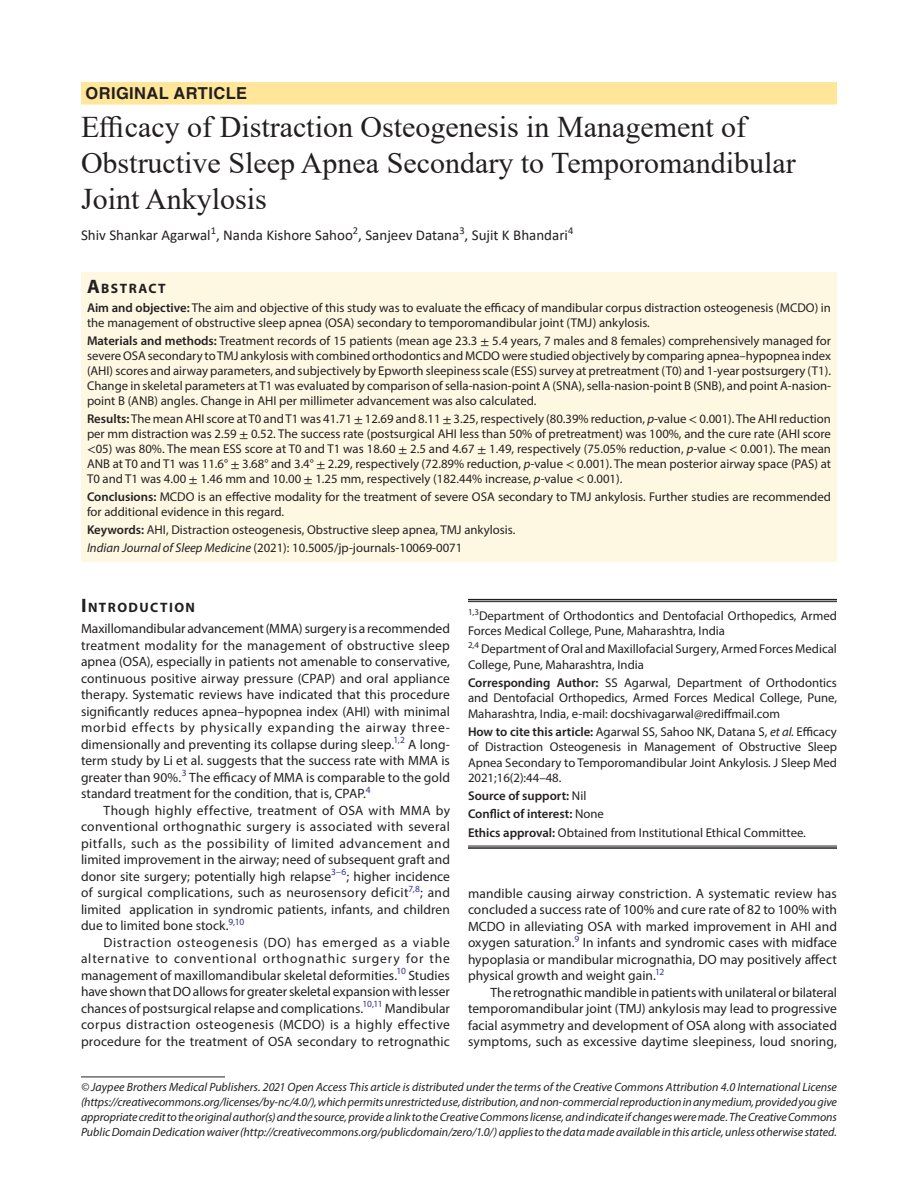
<style>
.page{position:relative;width:918px;height:1188px;background:#fff}
.page>*{position:absolute;margin:0;border:0;box-sizing:border-box;transform-origin:0 0}
.t1{font:30px/36px "Times New Roman";color:#231f20}
.IJSM-ART{font:700 16.5px "Helvetica LT Std";letter-spacing:.025em;color:#231f20}
.AuthorName{font:15px "Calibri";color:#231f20}
.Head-1-first{font:700 13.65px "Myriad Pro";letter-spacing:.105em;color:#231f20}
.AbstractTitle{font:700 13.65px "Myriad Pro";letter-spacing:.105em;color:#231f20}
.Para-Indent{font:13.5px/16.5px "Myriad Pro";letter-spacing:.005em;color:#231f20;text-align:justify}
.Para-NoIndent{font:13.5px/16.5px "Myriad Pro";color:#231f20;text-align:justify}
.Keywords{font:12.75px/15px "Myriad Pro";color:#231f20}
.Corollary-Para{font:12.75px/15.3px "Myriad Pro";color:#231f20;text-align:justify}
.Affiliation-first{font:12.75px/15.3px "Myriad Pro";color:#231f20}
.Affiliation{font:12.75px/15.3px "Myriad Pro";color:#231f20}
.Journal-DOI{font:12.75px "Myriad Pro";color:#231f20}
.Corollary-Para-last{font:12.75px "Myriad Pro";color:#231f20}
.Corollary-Para-2{font:600 12.75px "Myriad Pro";color:#231f20}
.FootNote{font:italic 12px/15px "Myriad Pro";color:#231f20;text-align:justify}
.s1{font-size:19.5px}
.s2{font-weight:600}
.s3{font-family:"STIX General"}
.s4{font-style:italic}
.s5{font-weight:400}
</style>
<div class="page">
<div style="left:81px;top:82px;width:756px;height:23px;background:#ffe698"></div>
<div style="left:81px;top:272px;width:756px;height:26px;background:#fef8e3"></div>
<div style="left:81px;top:297px;width:756px;height:39px;background:#fef8e3"></div>
<div style="left:81px;top:330px;width:756px;height:84px;background:#fef8e3"></div>
<div style="left:81px;top:408px;width:756px;height:85px;background:#fef8e3"></div>
<div style="left:81px;top:486px;width:756px;height:39px;background:#fef8e3"></div>
<div style="left:81px;top:519px;width:756px;height:24px;background:#fef8e3"></div>
<div style="left:81px;top:537px;width:756px;height:24px;background:#fef8e3"></div>
<hr style="left:81px;top:1077px;width:144px;height:1px;background:#231f20">
<hr style="left:468px;top:599px;width:369px;height:1px;background:#231f20">
<hr style="left:468px;top:601px;width:369px;height:1px;background:#231f20">
<hr style="left:468px;top:846px;width:369px;height:1px;background:#231f20">
<hr style="left:468px;top:847px;width:369px;height:2px;background:#231f20">
<p class="IJSM-ART" style="left:86px;top:83px;width:163px">ORIGINAL ARTICLE</p>
<p class="t1" style="left:81px;top:108px;width:716px">Efficacy of Distraction Osteogenesis in Management of<br>Obstructive Sleep Apnea Secondary to Temporomandibular<br>Joint Ankylosis</p>
<p class="AuthorName" style="left:81px;top:225px;width:494px">Shiv Shankar Agarwal<sup>1</sup>, Nanda Kishore Sahoo<sup>2</sup>, Sanjeev Datana<sup>3</sup>, Sujit K Bhandari<sup>4</sup></p>
<p class="AbstractTitle" style="left:87px;top:279px;width:80px"><span class="s1">A</span>BSTRACT</p>
<p class="Keywords" style="left:87px;top:300px;width:746px"><span class="s2">Aim and objective:</span> The aim and objective of this study was to evaluate the efficacy of mandibular corpus distraction osteogenesis (MCDO) in the management of obstructive sleep apnea (OSA) secondary to temporomandibular joint (TMJ) ankylosis.</p>
<p class="Keywords" style="left:87px;top:333px;width:746px;text-align:justify"><span class="s2">Materials and methods:</span> Treatment records of 15 patients (mean age 23.3 <span class="s3">±</span> 5.4 years, 7 males and 8 females) comprehensively managed for severe OSA secondary to TMJ ankylosis with combined orthodontics and MCDO were studied objectively by comparing apnea–hypopnea index (AHI) scores and airway parameters, and subjectively by Epworth sleepiness scale (ESS) survey at pretreatment (T0) and 1-year postsurgery (T1).<br>Change in skeletal parameters at T1 was evaluated by comparison of sella-nasion-point A (SNA), sella-nasion-point B (SNB), and point A-nasion&shy;point B (ANB) angles. Change in AHI per millimeter advancement was also calculated.</p>
<p class="Keywords" style="left:87px;top:411px;width:746px;text-align:justify"><span class="s2">Results:</span> The mean AHI score at T0 and T1 was 41.71 <span class="s3">±</span> 12.69 and 8.11 <span class="s3">±</span> 3.25, respectively (80.39% reduction, <span class="s4">p</span>-value <span class="s3">&lt;</span> 0.001). The AHI reduction per mm distraction was 2.59 <span class="s3">±</span> 0.52. The success rate (postsurgical AHI less than 50% of pretreatment) was 100%, and the cure rate (AHI score <span class="s3">&lt;</span>05) was 80%. The mean ESS score at T0 and T1 was 18.60 <span class="s3">±</span> 2.5 and 4.67 <span class="s3">±</span> 1.49, respectively (75.05% reduction, <span class="s4">p</span>-value <span class="s3">&lt;</span> 0.001). The mean ANB at T0 and T1 was 11.6° <span class="s3">±</span> 3.68° and 3.4° <span class="s3">±</span> 2.29, respectively (72.89% reduction, <span class="s4">p</span>-value <span class="s3">&lt;</span> 0.001). The mean posterior airway space (PAS) at T0 and T1 was 4.00 <span class="s3">±</span> 1.46 mm and 10.00 <span class="s3">±</span> 1.25 mm, respectively (182.44% increase, <span class="s4">p</span>-value <span class="s3">&lt;</span> 0.001).</p>
<p class="Keywords" style="left:87px;top:489px;width:745px"><span class="s2">Conclusions:</span> MCDO is an effective modality for the treatment of severe OSA secondary to TMJ ankylosis. Further studies are recommended for additional evidence in this regard.</p>
<p class="Keywords" style="left:87px;top:522px;width:430px"><span class="s2">Keywords:</span> AHI, Distraction osteogenesis, Obstructive sleep apnea, TMJ ankylosis.</p>
<p class="Journal-DOI" style="left:87px;top:540px;width:377px"><span class="s4">Indian Journal of Sleep Medicine</span> (2021): 10.5005/jp-journals-10069-0071</p>
<p class="Head-1-first" style="left:81px;top:599px;width:116px"><span class="s1">I</span>NTRODUCTION</p>
<p class="Para-NoIndent" style="left:81px;top:620px;width:371px">Maxillomandibular advancement (MMA) surgery is a recommended treatment modality for the management of obstructive sleep apnea (OSA), especially in patients not amenable to conservative, continuous positive airway pressure (CPAP) and oral appliance therapy. Systematic reviews have indicated that this procedure significantly reduces apnea–hypopnea index (AHI) with minimal morbid effects by physically expanding the airway three&shy;dimensionally and preventing its collapse during sleep.<sup>1,2</sup> A long&shy;term study by Li et al. suggests that the success rate with MMA is greater than 90%.<sup>3</sup> The efficacy of MMA is comparable to the gold standard treatment for the condition, that is, CPAP.<sup>4</sup></p>
<p class="Para-Indent" style="left:81px;top:802px;width:371px;text-indent:22px">Though highly effective, treatment of OSA with MMA by conventional orthognathic surgery is associated with several pitfalls, such as the possibility of limited advancement and limited improvement in the airway; need of subsequent graft and donor site surgery; potentially high relapse<sup>3–6</sup>; higher incidence of surgical complications, such as neurosensory deficit<sup>7,8</sup>; and limited application in syndromic patients, infants, and children due to limited bone stock.<sup>9,10</sup></p>
<p class="Para-Indent" style="left:81px;top:934px;width:371px;text-indent:22px">Distraction osteogenesis (DO) has emerged as a viable alternative to conventional orthognathic surgery for the management of maxillomandibular skeletal deformities.<sup>10</sup> Studies have shown that DO allows for greater skeletal expansion with lesser chances of postsurgical relapse and complications.<sup>10,11</sup> Mandibular corpus distraction osteogenesis (MCDO) is a highly effective procedure for the treatment of OSA secondary to retrognathic</p>
<p class="FootNote" style="left:81px;top:1079px;width:758px">© Jaypee Brothers Medical Publishers. 2021 Open Access This article is distributed under the terms of the Creative Commons Attribution 4.0 International License (https://creativecommons.org/licenses/by-nc/4.0/), which permits unrestricted use, distribution, and non-commercial reproduction in any medium, provided you give appropriate credit to the original author(s) and the source, provide a link to the Creative Commons license, and indicate if changes were made. The Creative Commons Public Domain Dedication waiver (http://creativecommons.org/publicdomain/zero/1.0/) applies to the data made available in this article, unless otherwise stated.</p>
<p class="Affiliation-first" style="left:468px;top:608px;width:370px"><sup>1,3</sup>Department of Orthodontics and Dentofacial Orthopedics, Armed<br>Forces Medical College, Pune, Maharashtra, India</p>
<p class="Affiliation" style="left:468px;top:641px;width:370px"><sup>2,4</sup> Department of Oral and Maxillofacial Surgery, Armed Forces Medical<br>College, Pune, Maharashtra, India</p>
<p class="Corollary-Para" style="left:468px;top:675px;width:371px"><span class="s2">Corresponding Author:</span> SS Agarwal, Department of Orthodontics and Dentofacial Orthopedics, Armed Forces Medical College, Pune, Maharashtra, India, e-mail: docshivagarwal@rediffmail.com</p>
<p class="Corollary-Para" style="left:468px;top:724px;width:371px"><span class="s2">How to cite this article:</span> Agarwal SS, Sahoo NK, Datana S, <span class="s4">et al.</span> Efficacy of Distraction Osteogenesis in Management of Obstructive Sleep Apnea Secondary to Temporomandibular Joint Ankylosis. J Sleep Med 2021;16(2):44–48.</p>
<p class="Corollary-Para-2" style="left:468px;top:788px;width:120px">Source of support: <span class="s5">Nil</span></p>
<p class="Corollary-Para-2" style="left:468px;top:806px;width:137px">Conflict of interest: <span class="s5">None</span></p>
<p class="Corollary-Para-last" style="left:468px;top:825px;width:339px"><span class="s2">Ethics approval:</span> Obtained from Institutional Ethical Committee.</p>
<p class="Para-Indent" style="left:468px;top:885px;width:371px">mandible causing airway constriction. A systematic review has concluded a success rate of 100% and cure rate of 82 to 100% with MCDO in alleviating OSA with marked improvement in AHI and oxygen saturation.<sup>9</sup> In infants and syndromic cases with midface hypoplasia or mandibular micrognathia, DO may positively affect physical growth and weight gain.<sup>12</sup></p>
<p class="Para-Indent" style="left:468px;top:984px;width:371px;text-indent:22px">The retrognathic mandible in patients with unilateral or bilateral temporomandibular joint (TMJ) ankylosis may lead to progressive facial asymmetry and development of OSA along with associated symptoms, such as excessive daytime sleepiness, loud snoring,</p>
</div>
